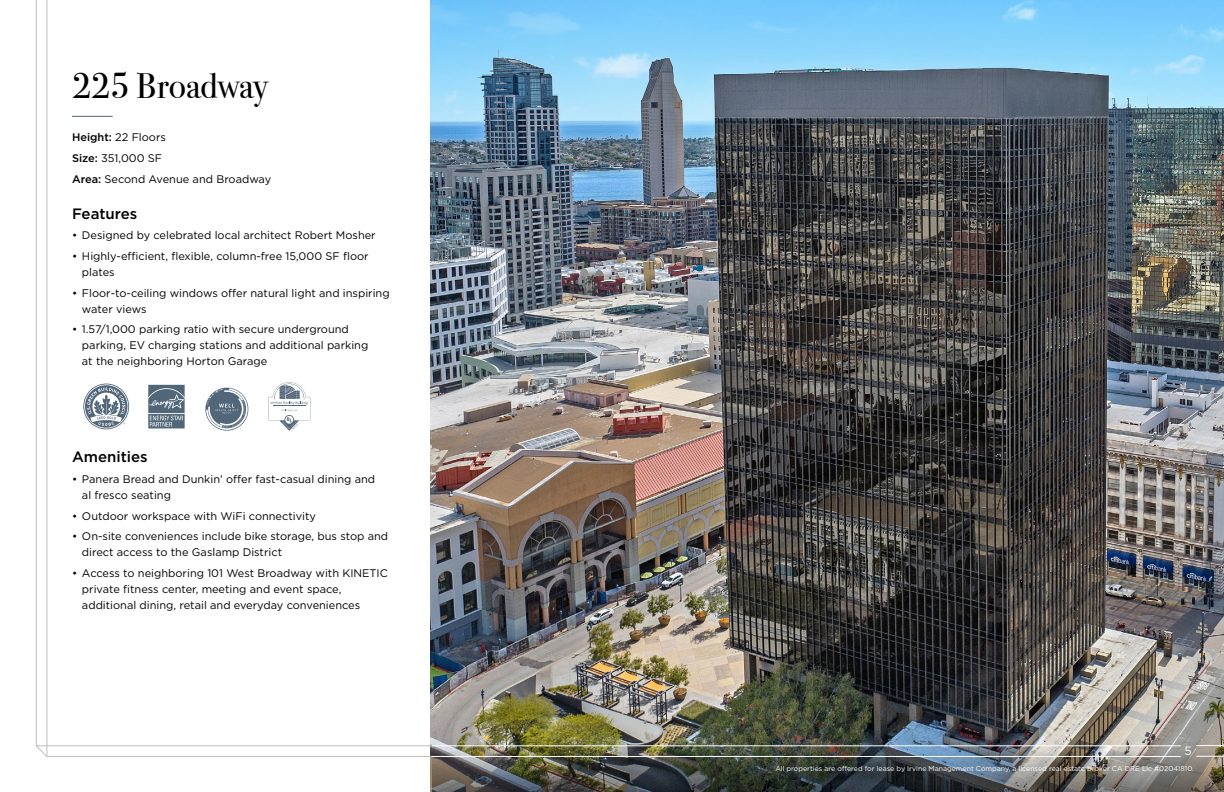
<style>
.page{position:relative;width:1224px;height:792px;background:#fff}
.page>*{position:absolute;margin:0;border:0;box-sizing:border-box;transform-origin:0 0}
.t1{font:36px "Bodoni Svty Two ITCTT";color:#000}
.t2{font:500 15px "Gotham";color:#000}
.t3{font:12px "Gotham";color:#fff}
.t4{font:11px/16px "Gotham";color:#000}
.t5{font:7px "Gotham";color:#fff}
.s1{font-weight:500}
</style>
<div class="page">
<img style="left:431px;top:0;width:793px;height:792px">
<img style="left:432px;top:721px;width:792px;height:71px">
<hr style="left:72px;top:116px;width:41px;height:1px;background:#516679">
<svg style="left:148px;top:385px;width:37px;height:43px;background:#6f8090"></svg>
<svg style="left:268px;top:382px;width:42px;height:50px"></svg>
<svg style="left:205px;top:388px;width:43px;height:43px"></svg>
<svg style="left:206px;top:388px;width:42px;height:42px"></svg>
<svg style="left:83px;top:384px;width:46px;height:45px"></svg>
<hr style="left:47px;top:756px;width:385px;height:1px;background:#bcbec0">
<svg style="left:35px;top:745px;width:12px;height:12px"></svg>
<hr style="left:36px;top:746px;width:396px;height:1px;background:#bcbec0">
<hr style="left:47px;top:0;width:1px;height:757px;background:#bcbec0">
<hr style="left:36px;top:0;width:1px;height:746px;background:#bcbec0">
<hr style="left:432px;top:756px;width:749px;height:1px;background:#fff">
<hr style="left:432px;top:746px;width:749px;height:1px;background:#fff">
<svg style="left:1196px;top:756px;width:28px;height:1px"></svg>
<svg style="left:1196px;top:745px;width:28px;height:1px"></svg>
<h1 class="t1" style="left:72px;top:57px;width:197px">225 Broadway</h1>
<p class="t4" style="left:72px;top:127px;width:201px;line-height:20.5px"><span class="s1">Height:</span> 22 Floors<br><span class="s1">Size:</span> 351,000 SF<br><span class="s1">Area:</span> Second Avenue and Broadway</p>
<h2 class="t2" style="left:72px;top:204px;width:67px">Features</h2>
<p class="t4" style="left:72px;top:227px;width:305px">• Designed by celebrated local architect Robert Mosher</p>
<p class="t4" style="left:82px;top:248px;width:288px;text-indent:-10px">• Highly-efficient, flexible, column-free 15,000 SF floor plates</p>
<p class="t4" style="left:82px;top:284px;width:309px;text-indent:-10px">• Floor-to-ceiling windows offer natural light and inspiring water views</p>
<p class="t4" style="left:82px;top:321px;width:288px;text-indent:-10px">• 1.57/1,000 parking ratio with secure underground parking, EV charging stations and additional parking at the neighboring Horton Garage</p>
<h2 class="t2" style="left:72px;top:447px;width:77px">Amenities</h2>
<p class="t4" style="left:82px;top:471px;width:295px;text-indent:-10px">• Panera Bread and Dunkin’ offer fast-casual dining and al fresco seating</p>
<p class="t4" style="left:72px;top:507px;width:246px">• Outdoor workspace with WiFi connectivity</p>
<p class="t4" style="left:82px;top:528px;width:308px;text-indent:-10px">• On-site conveniences include bike storage, bus stop and direct access to the Gaslamp District</p>
<p class="t4" style="left:82px;top:564px;width:308px;text-indent:-10px">• Access to neighboring 101 West Broadway with KINETIC private fitness center, meeting and event space, additional dining, retail and everyday conveniences</p>
<p class="t3" style="left:1184px;top:743px;width:9px">5</p>
<p class="t5" style="left:775px;top:764px;width:420px">All properties are offered for lease by Irvine Management Company, a licensed real estate broker CA DRE Lic #02041810.</p>
</div>
